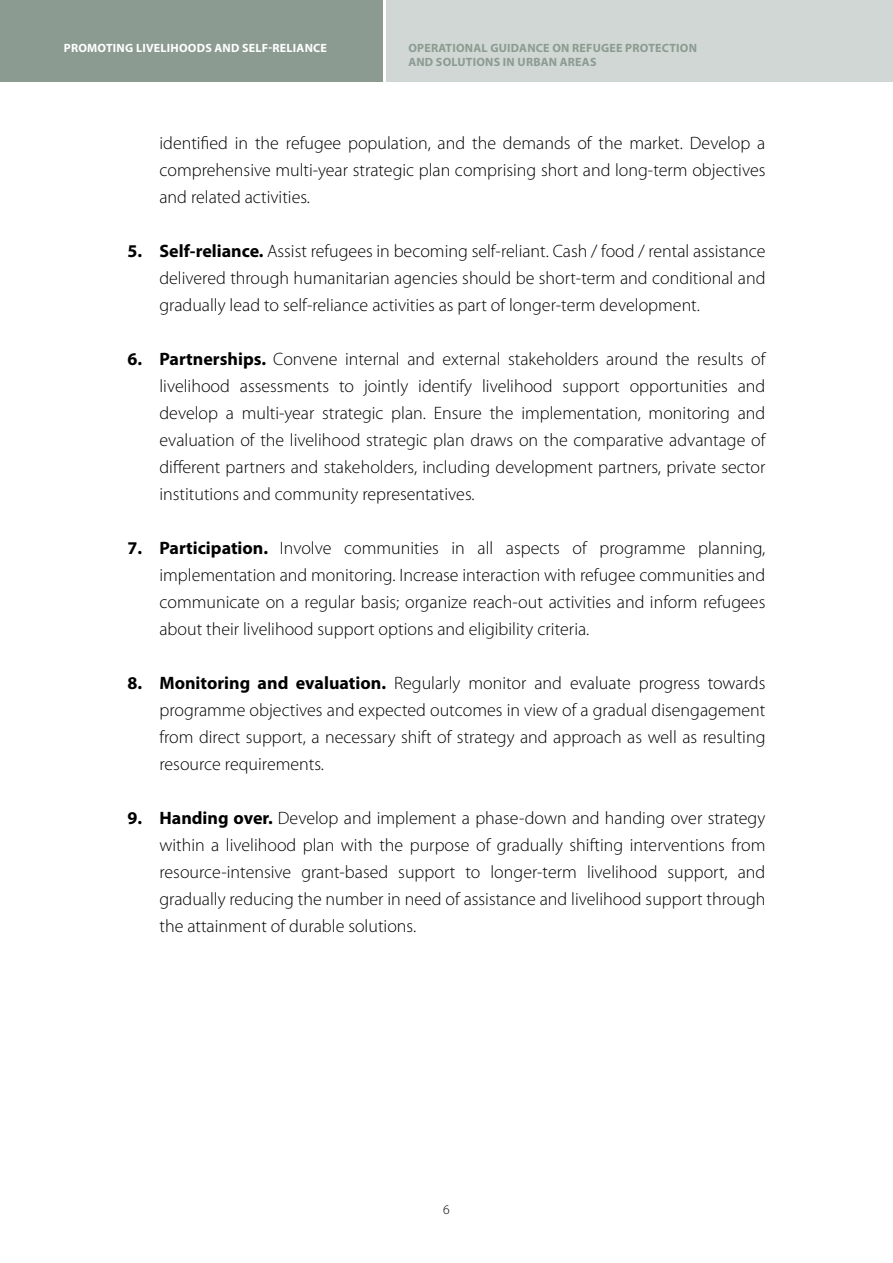
<style>
.page{position:relative;width:893px;height:1263px;background:#fff}
.page>*{position:absolute;margin:0;border:0;box-sizing:border-box;transform-origin:0 0}
.t1{font:300 18px/27px "Myriad Pro";color:#000;text-align:justify}
.t2{font:300 13.5px "Myriad Pro";color:#000}
.t3{font:700 12px/14.4px "Myriad Pro";letter-spacing:.02em;color:#8b9b92}
.t4{font:700 12px "Myriad Pro";letter-spacing:.02em;color:#fff}
.s1{font-weight:700}
</style>
<div class="page">
<div style="left:0;top:0;width:383px;height:81px;background:#8b9b92"></div>
<div style="left:387px;top:0;width:506px;height:81px;background:#d1d7d4"></div>
<p class="t4" style="left:64px;top:41px;width:265px">PROMOTING LIVELIHOODS AND SELF-RELIANCE</p>
<p class="t3" style="left:408px;top:40px;width:290px">OPERATIONAL GUIDANCE ON REFUGEE PROTECTION<br>AND SOLUTIONS IN URBAN AREAS</p>
<p class="t1" style="left:159px;top:129px;width:607px">identified in the refugee population, and the demands of the market. Develop a comprehensive multi-year strategic plan comprising short and long-term objectives and related activities.</p>
<p class="t1" style="left:159px;top:237px;width:607px;text-indent:-32px"><span class="s1">5. SELF-RELIANCE.</span> Assist refugees in becoming self-reliant. Cash / food / rental assistance delivered through humanitarian agencies should be short-term and conditional and gradually lead to self-reliance activities as part of longer-term development.</p>
<p class="t1" style="left:159px;top:345px;width:607px;text-indent:-32px"><span class="s1">6. PARTNERSHIPS.</span> Convene internal and external stakeholders around the results of livelihood assessments to jointly identify livelihood support opportunities and develop a multi-year strategic plan. Ensure the implementation, monitoring and evaluation of the livelihood strategic plan draws on the comparative advantage of different partners and stakeholders, including development partners, private sector institutions and community representatives.</p>
<p class="t1" style="left:159px;top:534px;width:607px;text-indent:-32px"><span class="s1">7. PARTICIPATION.</span> Involve communities in all aspects of programme planning, implementation and monitoring. Increase interaction with refugee communities and communicate on a regular basis; organize reach-out activities and inform refugees about their livelihood support options and eligibility criteria.</p>
<p class="t1" style="left:159px;top:669px;width:607px;text-indent:-32px"><span class="s1">8. MONITORING AND EVALUATION.</span> Regularly monitor and evaluate progress towards programme objectives and expected outcomes in view of a gradual disengagement from direct support, a necessary shift of strategy and approach as well as resulting resource requirements.</p>
<p class="t1" style="left:159px;top:804px;width:607px;text-indent:-32px"><span class="s1">9. HANDING OVER.</span> Develop and implement a phase-down and handing over strategy within a livelihood plan with the purpose of gradually shifting interventions from resource-intensive grant-based support to longer-term livelihood support, and gradually reducing the number in need of assistance and livelihood support through the attainment of durable solutions.</p>
<p class="t2" style="left:443px;top:1202px;width:8px">6</p>
</div>
